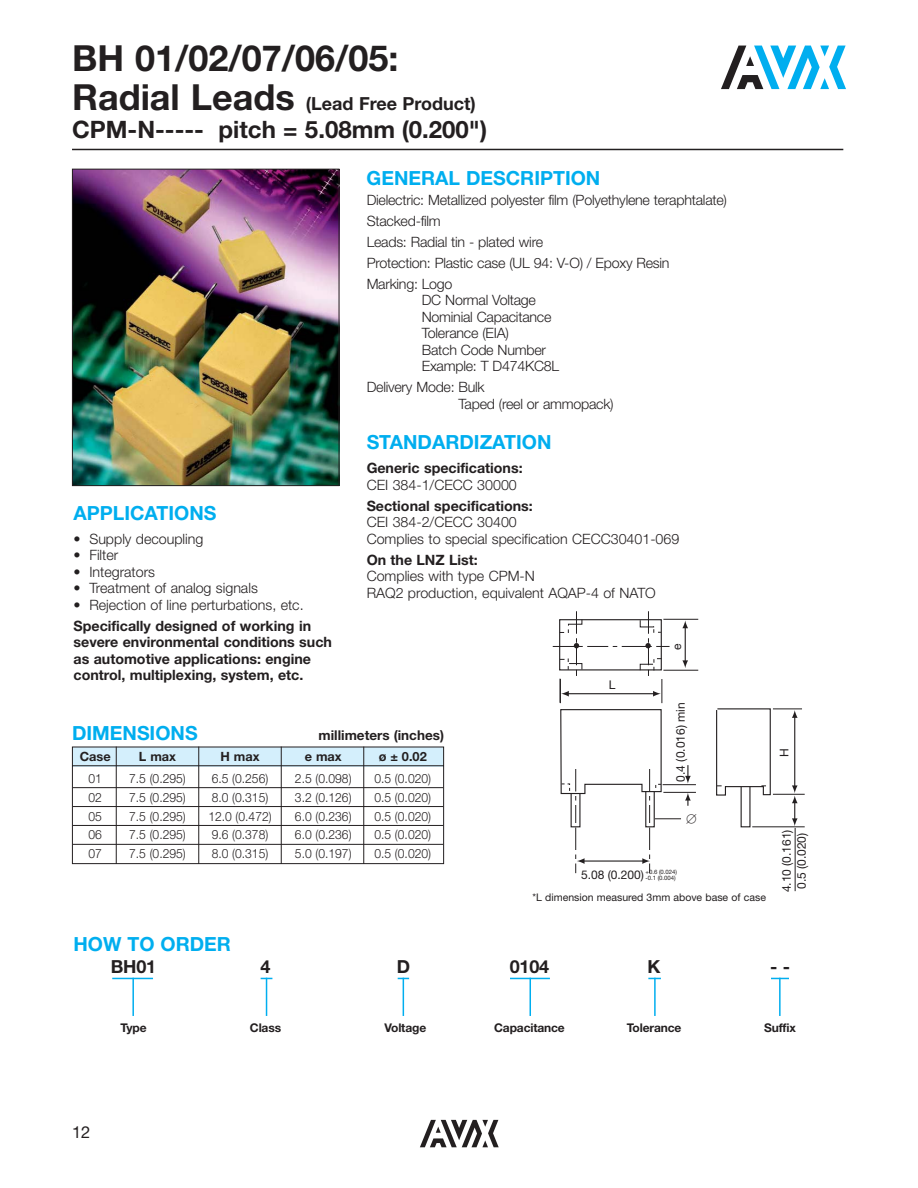
<style>
.page{position:relative;width:918px;height:1188px;background:#fff}
.page>*{position:absolute;margin:0;border:0;box-sizing:border-box;transform-origin:0 0}
.t1{font:700 36px "Helvetica Neue";color:#231f20}
.t2{font:700 24px "Helvetica Neue";color:#231f20}
.t3{font:700 19.5px "Helvetica Neue";color:#00aeef}
.t4{font:700 18px "Helvetica Neue";color:#231f20}
.t5{font:16.5px "Helvetica Neue";color:#231f20}
.t6{font:300 14.25px/16.5px "Helvetica Neue";letter-spacing:-.015em;color:#231f20}
.t7{font:700 14.25px/16.5px "Helvetica Neue";color:#231f20}
.t8{font:700 13.5px "Helvetica Neue";color:#231f20}
.t9{font:300 12.75px "Helvetica Neue";color:#231f20;scale:.95 1}
.t10{font:700 12.75px "Helvetica Neue";color:#231f20}
.t11{font:12px/15px "Helvetica Neue";color:#231f20}
.t12{font:700 12px "Helvetica Neue";letter-spacing:-.01em;color:#231f20}
.t13{font:12px "Mathematical Pi One";color:#231f20}
.t14{font:10.5px "Helvetica Neue";color:#231f20}
.t15{font:6px "Helvetica Neue";color:#231f20}
.s1{font-size:36px}
</style>
<div class="page">
<svg style="left:721px;top:46px;width:125px;height:43px"></svg>
<svg style="left:420px;top:1120px;width:79px;height:27px"></svg>
<hr style="left:112px;top:978px;width:41px;height:1px;background:#00aeef">
<hr style="left:132px;top:978px;width:2px;height:38px;background:#00aeef">
<hr style="left:266px;top:978px;width:1px;height:38px;background:#00aeef">
<hr style="left:403px;top:978px;width:1px;height:38px;background:#00aeef">
<hr style="left:654px;top:978px;width:2px;height:38px;background:#00aeef">
<svg style="left:771px;top:978px;width:18px;height:1px"></svg>
<hr style="left:779px;top:978px;width:2px;height:38px;background:#00aeef">
<hr style="left:510px;top:978px;width:40px;height:1px;background:#00aeef">
<hr style="left:530px;top:978px;width:1px;height:38px;background:#00aeef">
<img style="left:74px;top:171px;width:263px;height:313px">
<div style="left:72px;top:169px;width:267px;height:317px;border:1px solid #231f20"></div>
<hr style="left:72px;top:149px;width:771px;height:1px;background:#231f20">
<hr style="left:663px;top:784px;width:33px;height:1px;background:#231f20">
<hr style="left:663px;top:792px;width:33px;height:1px;background:#231f20">
<hr style="left:752px;top:827px;width:53px;height:1px;background:#231f20">
<hr style="left:773px;top:794px;width:32px;height:1px;background:#231f20">
<hr style="left:663px;top:670px;width:35px;height:1px;background:#231f20">
<hr style="left:663px;top:619px;width:35px;height:1px;background:#231f20">
<div style="left:741px;top:786px;width:10px;height:41px;border:1px solid #231f20"></div>
<hr style="left:685px;top:627px;width:1px;height:35px;background:#231f20">
<svg style="left:682px;top:660px;width:6px;height:8px"></svg>
<svg style="left:682px;top:620px;width:6px;height:8px"></svg>
<svg style="left:553px;top:611px;width:117px;height:92px"></svg>
<hr style="left:795px;top:828px;width:1px;height:63px;background:#231f20">
<svg style="left:560px;top:709px;width:131px;height:164px"></svg>
<svg style="left:716px;top:708px;width:86px;height:118px"></svg>
<svg style="left:72px;top:746px;width:372px;height:118px"></svg>
<hr style="left:73px;top:787px;width:370px;height:1px;background:#231f20">
<hr style="left:73px;top:806px;width:370px;height:1px;background:#231f20">
<hr style="left:73px;top:825px;width:370px;height:1px;background:#231f20">
<hr style="left:73px;top:844px;width:370px;height:1px;background:#231f20">
<hr style="left:116px;top:747px;width:1px;height:117px;background:#231f20">
<hr style="left:198px;top:747px;width:1px;height:117px;background:#231f20">
<hr style="left:281px;top:747px;width:1px;height:117px;background:#231f20">
<hr style="left:363px;top:747px;width:1px;height:117px;background:#231f20">
<h1 class="t1" style="left:72px;top:45px;width:328px">BH 01/02/07/06/05:</h1>
<p class="t4" style="left:72px;top:97px;width:405px"><span class="s1">Radial Leads</span> (Lead Free Product)</p>
<h2 class="t2" style="left:72px;top:121px;width:417px">CPM-N----- pitch = 5.08mm (0.200")</h2>
<h3 class="t3" style="left:367px;top:171px;width:235px">GENERAL DESCRIPTION</h3>
<p class="t6" style="left:367px;top:191px;width:362px;line-height:21px">Dielectric: Metallized polyester film (Polyethylene teraphtalate)<br>Stacked-film<br>Leads: Radial tin - plated wire<br>Protection: Plastic case (UL 94: V-O) / Epoxy Resin<br>Marking: Logo</p>
<p class="t6" style="left:422px;top:293px;width:139px">DC Normal Voltage<br>Nominial Capacitance<br>Tolerance (EIA)<br>Batch Code Number<br>Example: T D474KC8L</p>
<p class="t6" style="left:459px;top:380px;width:157px;text-indent:-92px">Delivery Mode: Bulk<br>Taped (reel or ammopack)</p>
<h3 class="t3" style="left:367px;top:435px;width:186px">STANDARDIZATION</h3>
<p class="t7" style="left:367px;top:461px;width:157px">Generic specifications:</p>
<p class="t6" style="left:367px;top:478px;width:152px">CEI 384-1/CECC 30000</p>
<p class="t7" style="left:367px;top:499px;width:168px">Sectional specifications:</p>
<p class="t6" style="left:367px;top:515px;width:314px">CEI 384-2/CECC 30400<br>Complies to special specification CECC30401-069</p>
<p class="t7" style="left:367px;top:553px;width:113px">On the LNZ List:</p>
<p class="t6" style="left:367px;top:569px;width:291px">Complies with type CPM-N<br>RAQ2 production, equivalent AQAP-4 of NATO</p>
<h3 class="t3" style="left:74px;top:506px;width:144px">APPLICATIONS</h3>
<p class="t6" style="left:74px;top:532px;width:131px">• Supply decoupling</p>
<p class="t6" style="left:74px;top:548px;width:46px">• Filter</p>
<p class="t6" style="left:74px;top:565px;width:83px">• Integrators</p>
<p class="t6" style="left:74px;top:581px;width:186px">• Treatment of analog signals</p>
<p class="t6" style="left:74px;top:598px;width:232px">• Rejection of line perturbations, etc.</p>
<p class="t7" style="left:74px;top:619px;width:260px">Specifically designed of working in severe environmental conditions such as automotive applications: engine control, multiplexing, system, etc.</p>
<p class="t11" style="left:671px;top:650px;width:8px;rotate:-90deg">e</p>
<p class="t11" style="left:609px;top:679px;width:8px">L</p>
<h3 class="t3" style="left:72px;top:726px;width:127px">DIMENSIONS</h3>
<p class="t8" style="left:319px;top:731px;width:127px">millimeters (inches)</p>
<p class="t10" style="left:80px;top:752px;width:32px">Case</p>
<p class="t10" style="left:139px;top:752px;width:39px">L max</p>
<p class="t10" style="left:221px;top:752px;width:41px">H max</p>
<p class="t10" style="left:305px;top:752px;width:38px">e max</p>
<p class="t10" style="left:379px;top:752px;width:50px">ø ± 0.02</p>
<p class="t9" style="left:89px;top:774px;width:16px">01</p>
<p class="t9" style="left:129px;top:774px;width:61px">7.5 (0.295)</p>
<p class="t9" style="left:212px;top:774px;width:61px">6.5 (0.256)</p>
<p class="t9" style="left:295px;top:774px;width:61px">2.5 (0.098)</p>
<p class="t9" style="left:374px;top:774px;width:61px">0.5 (0.020)</p>
<p class="t9" style="left:89px;top:793px;width:16px">02</p>
<p class="t9" style="left:129px;top:793px;width:61px">7.5 (0.295)</p>
<p class="t9" style="left:212px;top:793px;width:61px">8.0 (0.315)</p>
<p class="t9" style="left:295px;top:793px;width:61px">3.2 (0.126)</p>
<p class="t9" style="left:374px;top:793px;width:61px">0.5 (0.020)</p>
<p class="t9" style="left:89px;top:811px;width:16px">05</p>
<p class="t9" style="left:129px;top:811px;width:61px">7.5 (0.295)</p>
<p class="t9" style="left:208px;top:811px;width:68px">12.0 (0.472)</p>
<p class="t9" style="left:295px;top:811px;width:61px">6.0 (0.236)</p>
<p class="t9" style="left:374px;top:811px;width:61px">0.5 (0.020)</p>
<p class="t9" style="left:89px;top:830px;width:16px">06</p>
<p class="t9" style="left:129px;top:830px;width:61px">7.5 (0.295)</p>
<p class="t9" style="left:212px;top:830px;width:61px">9.6 (0.378)</p>
<p class="t9" style="left:295px;top:830px;width:61px">6.0 (0.236)</p>
<p class="t9" style="left:374px;top:830px;width:61px">0.5 (0.020)</p>
<p class="t9" style="left:89px;top:849px;width:16px">07</p>
<p class="t9" style="left:129px;top:849px;width:61px">7.5 (0.295)</p>
<p class="t9" style="left:212px;top:849px;width:61px">8.0 (0.315)</p>
<p class="t9" style="left:295px;top:849px;width:61px">5.0 (0.197)</p>
<p class="t9" style="left:374px;top:849px;width:61px">0.5 (0.020)</p>
<p class="t11" style="left:674px;top:782px;width:81px;rotate:-90deg">0.4 (0.016) min</p>
<p class="t13" style="left:686px;top:814px;width:11px">-</p>
<p class="t11" style="left:581px;top:868px;width:98px">5.08 (0.200) <sup>+0.6</sup> <sup>(0.024)</sup></p>
<p class="t15" style="left:645px;top:876px;width:32px">-0.1 (0.004)</p>
<p class="t14" style="left:533px;top:894px;width:235px">*L dimension measured 3mm above base of case</p>
<p class="t11" style="left:778px;top:757px;width:10px;rotate:-90deg">H</p>
<p class="t11" style="left:780px;top:892px;width:64px;rotate:-90deg">4.10 (0.161)<br>0.5 (0.020)</p>
<h3 class="t3" style="left:74px;top:937px;width:159px">HOW TO ORDER</h3>
<p class="t4" style="left:111px;top:961px;width:47px">BH01</p>
<p class="t4" style="left:261px;top:961px;width:12px">4</p>
<p class="t4" style="left:397px;top:961px;width:15px">D</p>
<p class="t4" style="left:510px;top:961px;width:41px">0104</p>
<p class="t4" style="left:648px;top:961px;width:14px">K</p>
<p class="t4" style="left:770px;top:961px;width:21px">- -</p>
<p class="t12" style="left:120px;top:1023px;width:28px">Type</p>
<p class="t12" style="left:250px;top:1023px;width:33px">Class</p>
<p class="t12" style="left:384px;top:1023px;width:43px">Voltage</p>
<p class="t12" style="left:494px;top:1023px;width:72px">Capacitance</p>
<p class="t12" style="left:627px;top:1023px;width:56px">Tolerance</p>
<p class="t12" style="left:764px;top:1023px;width:33px">Suffix</p>
<p class="t5" style="left:72px;top:1126px;width:20px">12</p>
</div>
